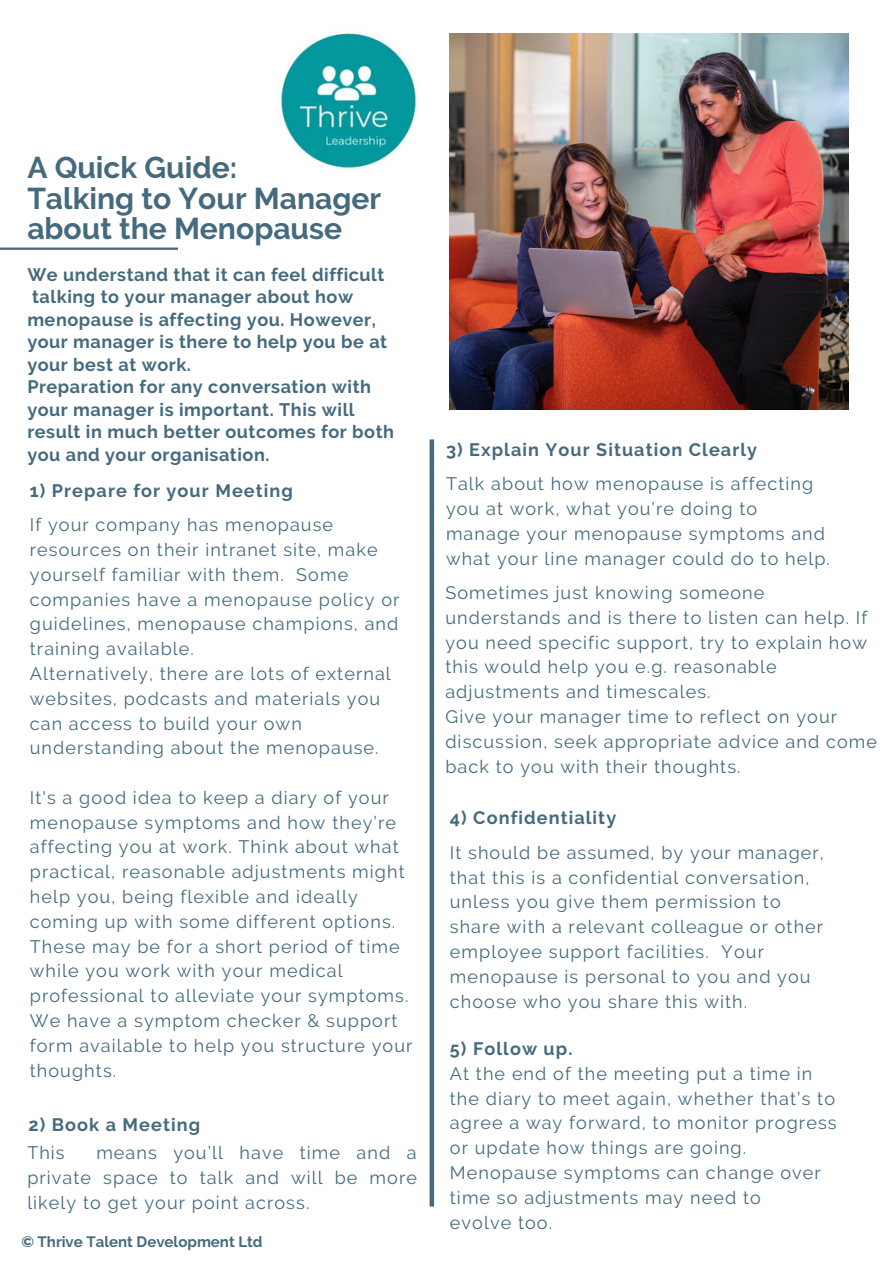
<style>
.page{position:relative;width:894px;height:1264px;background:#fff}
.page>*{position:absolute;margin:0;border:0;box-sizing:border-box;transform-origin:0 0}
.t1{font:700 30px/30.5px "Raleway";color:#456a7d}
.t2{font:18px/24.8px "Raleway";letter-spacing:.06em;color:#456a7d}
.t3{font:700 18px/22.5px "Raleway";letter-spacing:.03em;color:#456a7d}
.t4{font:700 18px "Raleway";letter-spacing:.06em;color:#456a7d}
.t5{font:700 15px "Raleway";color:#456a7d}
</style>
<div class="page">
<hr style="left:0;top:247px;width:178px;height:3px;background:#456a7d">
<img style="left:280px;top:33px;width:137px;height:136px">
<img style="left:449px;top:33px;width:399px;height:376px">
<div style="left:429px;top:439px;width:5px;height:767px;background:#456a7d"></div>
<p class="t1" style="left:27px;top:152px;width:211px">A Quick Guide:</p>
<p class="t1" style="left:27px;top:183px;width:355px">Talking to Your Manager about the Menopause</p>
<p class="t3" style="left:27px;top:263px;width:361px">We understand that it can feel difficult talking to your manager about how menopause is affecting you. However, your manager is there to help you be at your best at work.</p>
<p class="t3" style="left:27px;top:376px;width:368px">Preparation for any conversation with your manager is important. This will result in much better outcomes for both you and your organisation.</p>
<p class="t4" style="left:30px;top:479px;width:264px">1) Prepare for your Meeting</p>
<p class="t2" style="left:30px;top:512px;width:371px">If your company has menopause resources on their intranet site, make yourself familiar with them. Some companies have a menopause policy or guidelines, menopause champions, and training available.</p>
<p class="t2" style="left:30px;top:661px;width:362px">Alternatively, there are lots of external websites, podcasts and materials you can access to build your own understanding about the menopause.</p>
<p class="t2" style="left:30px;top:785px;width:384px">It's a good idea to keep a diary of your menopause symptoms and how they’re affecting you at work. Think about what practical, reasonable adjustments might help you, being flexible and ideally coming up with some different options.<br>These may be for a short period of time while you work with your medical professional to alleviate your symptoms.<br>We have a symptom checker &amp; support form available to help you structure your thoughts.</p>
<p class="t4" style="left:29px;top:1114px;width:173px">2) Book a Meeting</p>
<p class="t2" style="left:27px;top:1140px;width:39px">This</p>
<p class="t2" style="left:27px;top:1140px;width:391px;text-align:justify;text-indent:69px">means you’ll have time and a private space to talk and will be more likely to get your point across.</p>
<p class="t5" style="left:21px;top:1232px;width:243px">© Thrive Talent Development Ltd</p>
<p class="t4" style="left:446px;top:439px;width:312px">3) Explain Your Situation Clearly</p>
<p class="t2" style="left:446px;top:471px;width:385px">Talk about how menopause is affecting you at work, what you’re doing to manage your menopause symptoms and what your line manager could do to help.</p>
<p class="t2" style="left:445px;top:580px;width:423px">Sometimes just knowing someone understands and is there to listen can help. If you need specific support, try to explain how this would help you e.g. reasonable adjustments and timescales.</p>
<p class="t2" style="left:445px;top:704px;width:433px">Give your manager time to reflect on your discussion, seek appropriate advice and come back to you with their thoughts.</p>
<p class="t4" style="left:449px;top:807px;width:168px">4) Confidentiality</p>
<p class="t2" style="left:449px;top:840px;width:375px">It should be assumed, by your manager, that this is a confidential conversation, unless you give them permission to share with a relevant colleague or other employee support facilities. Your menopause is personal to you and you choose who you share this with.</p>
<p class="t4" style="left:449px;top:1038px;width:124px">5) Follow up.</p>
<p class="t2" style="left:449px;top:1061px;width:388px">At the end of the meeting put a time in the diary to meet again, whether that’s to agree a way forward, to monitor progress or update how things are going.</p>
<p class="t2" style="left:449px;top:1160px;width:372px">Menopause symptoms can change over</p>
<p class="t2" style="left:449px;top:1184px;width:312px">time so adjustments may need to</p>
<p class="t2" style="left:449px;top:1209px;width:104px">evolve too.</p>
</div>
